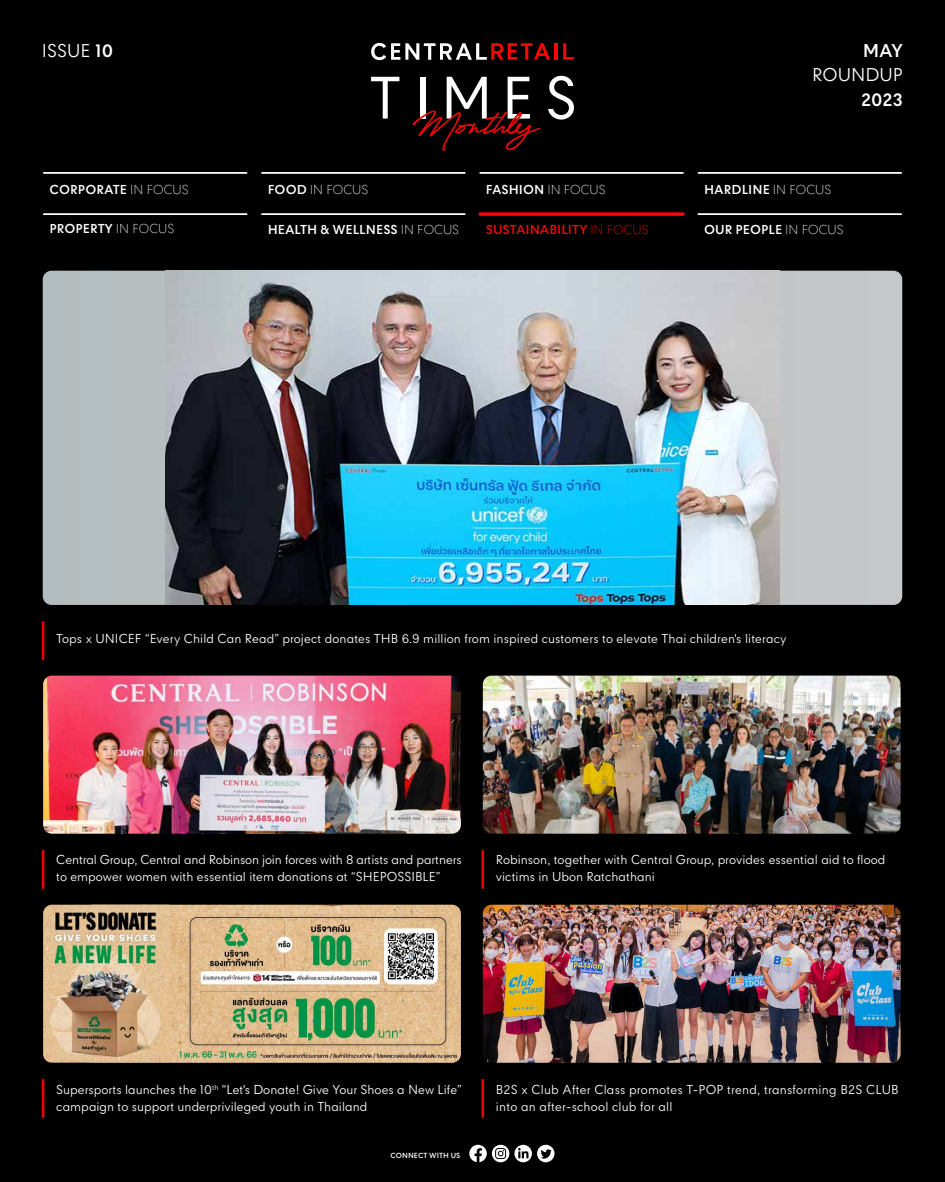
<style>
.page{position:relative;width:945px;height:1182px;background:#fff}
.page>*{position:absolute;margin:0;border:0;box-sizing:border-box;transform-origin:0 0}
.t1{font:17.5px "CPN";color:#fff}
.t2{font:700 17.5px "CPN";color:#fff}
.t3{font:12.25px/17.5px "CPN";color:#fff}
.t4{font:700 12.25px "CPN";color:#fff}
.t5{font:700 12.25px "CPN";color:#f90505}
.t6{font:300 12.25px "CPN";color:#fff}
.t7{font:700 7px "CPN";color:#fff}
.s1{font-weight:700}
.s2{font-weight:300}
</style>
<div class="page">
<div style="left:0;top:0;width:945px;height:1181px;background:#000"></div>
<img style="left:483px;top:904px;width:418px;height:158px">
<hr style="left:44px;top:172px;width:203px;height:2px;background:#fff">
<hr style="left:262px;top:172px;width:203px;height:2px;background:#fff">
<hr style="left:480px;top:172px;width:203px;height:2px;background:#fff">
<hr style="left:698px;top:172px;width:203px;height:2px;background:#fff">
<hr style="left:44px;top:213px;width:203px;height:2px;background:#fff">
<hr style="left:262px;top:213px;width:203px;height:2px;background:#fff">
<svg style="left:480px;top:212px;width:203px;height:4px"></svg>
<hr style="left:698px;top:213px;width:203px;height:2px;background:#fff">
<hr style="left:42px;top:622px;width:2px;height:37px;background:#e60505">
<img style="left:43px;top:675px;width:418px;height:158px">
<hr style="left:481px;top:850px;width:3px;height:37px;background:#e60505">
<hr style="left:42px;top:850px;width:2px;height:37px;background:#e60505">
<hr style="left:42px;top:1079px;width:2px;height:37px;background:#e60505">
<hr style="left:481px;top:1079px;width:3px;height:37px;background:#e60505">
<svg style="left:469px;top:1144px;width:86px;height:18px"></svg>
<svg style="left:371px;top:42px;width:203px;height:109px"></svg>
<svg style="left:43px;top:271px;width:859px;height:334px;background:#bcc1c3"></svg>
<img style="left:165px;top:271px;width:615px;height:334px">
<img style="left:483px;top:675px;width:418px;height:158px">
<img style="left:169px;top:904px;width:292px;height:158px">
<img style="left:43px;top:904px;width:126px;height:158px">
<h1 class="t1" style="left:42px;top:39px;width:73px">ISSUE <span class="s1">10</span></h1>
<h1 class="t2" style="left:863px;top:40px;width:42px">MAY</h1>
<h1 class="t1" style="left:812px;top:63px;width:92px">ROUNDUP</h1>
<h1 class="t2" style="left:861px;top:89px;width:43px">2023</h1>
<p class="t4" style="left:50px;top:183px;width:141px">CORPORATE <span class="s2">IN FOCUS</span></p>
<p class="t6" style="left:268px;top:181px;width:102px"><span class="s1">FOOD</span> IN FOCUS</p>
<p class="t4" style="left:486px;top:183px;width:121px">FASHION <span class="s2">IN FOCUS</span></p>
<p class="t4" style="left:704px;top:183px;width:129px">HARDLINE <span class="s2">IN FOCUS</span></p>
<p class="t4" style="left:50px;top:221px;width:126px">PROPERTY <span class="s2">IN FOCUS</span></p>
<p class="t4" style="left:268px;top:222px;width:193px">HEALTH &amp; WELLNESS <span class="s2">IN FOCUS</span></p>
<p class="t5" style="left:486px;top:222px;width:164px">SUSTAINABILITY <span class="s2">IN FOCUS</span></p>
<p class="t4" style="left:704px;top:222px;width:141px">OUR PEOPLE <span class="s2">IN FOCUS</span></p>
<p class="t3" style="left:56px;top:631px;width:732px">Tops x UNICEF “Every Child Can Read” project donates THB 6.9 million from inspired customers to elevate Thai children's literacy</p>
<p class="t3" style="left:56px;top:851px;width:407px">Central Group, Central and Robinson join forces with 8 artists and partners to empower women with essential item donations at “SHEPOSSIBLE”</p>
<p class="t3" style="left:496px;top:851px;width:391px">Robinson, together with Central Group, provides essential aid to flood victims in Ubon Ratchathani</p>
<p class="t3" style="left:56px;top:1081px;width:407px">Supersports launches the 10<sup>th</sup> “Let's Donate! Give Your Shoes a New Life” campaign to support underprivileged youth in Thailand</p>
<p class="t7" style="left:390px;top:1151px;width:71px">CONNECT WITH US</p>
<p class="t3" style="left:496px;top:1081px;width:404px">B2S x Club After Class promotes T-POP trend, transforming B2S CLUB into an after-school club for all</p>
</div>
